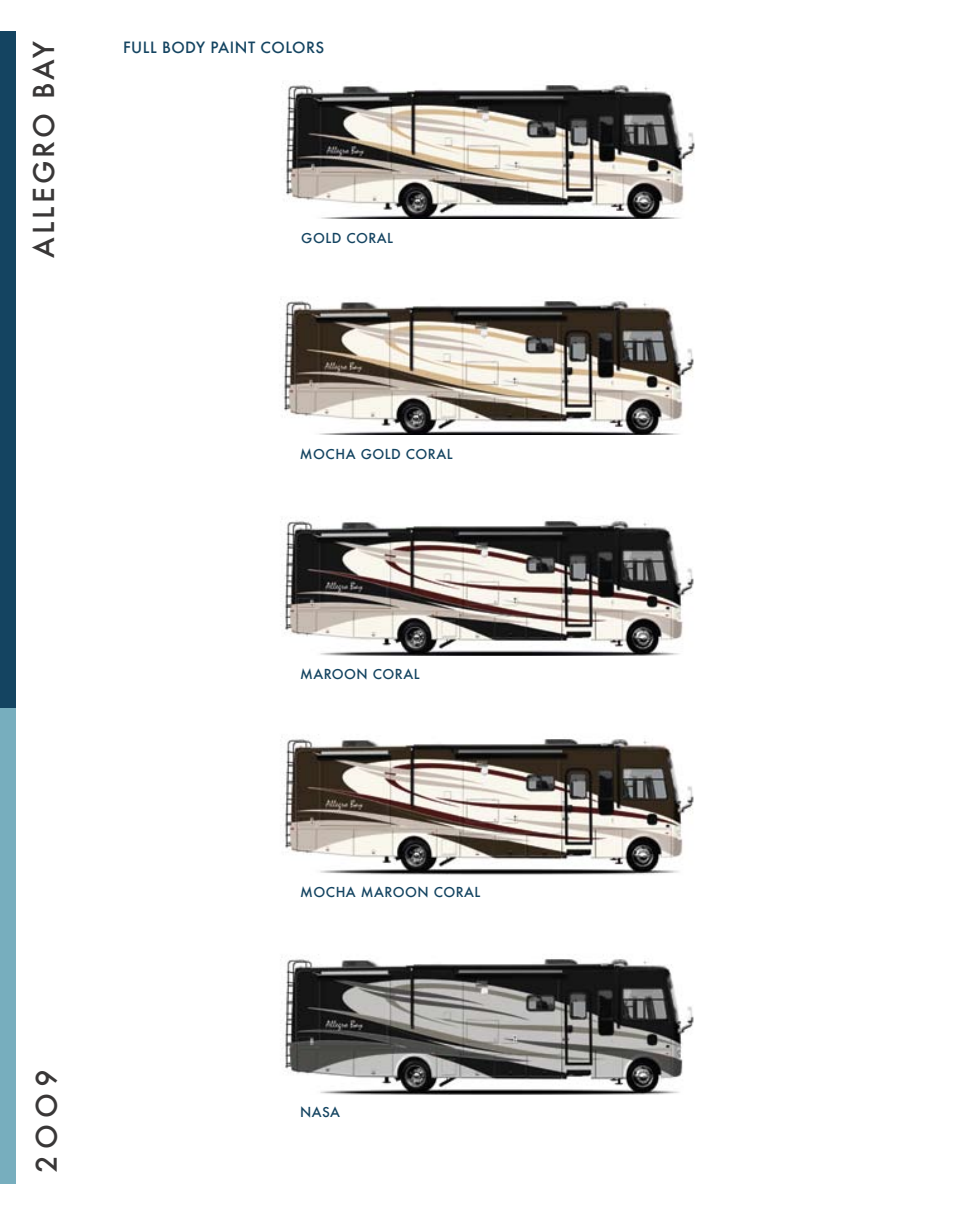
<style>
.page{position:relative;width:961px;height:1213px;background:#fff}
.page>*{position:absolute;margin:0;border:0;box-sizing:border-box;transform-origin:0 0}
.t1{font:500 31.5px "Futura T";letter-spacing:.1em;color:#393737}
.t2{font:500 16.97px "Futura T";letter-spacing:.03em;color:#144461}
.t3{font:500 15.05px "Futura T";letter-spacing:.03em;color:#144461}
</style>
<div class="page">
<img style="left:282px;top:80px;width:413px;height:139px">
<img style="left:284px;top:516px;width:410px;height:139px">
<img style="left:284px;top:954px;width:410px;height:141px">
<img style="left:280px;top:296px;width:414px;height:138px">
<img style="left:280px;top:734px;width:414px;height:141px">
<div style="left:0;top:32px;width:16px;height:677px;background:#144461"></div>
<div style="left:0;top:708px;width:16px;height:475px;background:#77aebe"></div>
<h1 class="t1" style="left:25px;top:258px;width:218px;rotate:-90deg">Allegro Bay</h1>
<p class="t2" style="left:123px;top:37px;width:203px">FULL BODY PAINT COLORS</p>
<p class="t3" style="left:301px;top:229px;width:92px">GOLD CORAL</p>
<p class="t3" style="left:300px;top:445px;width:153px">MOCHA GOLD CORAL</p>
<h1 class="t1" style="left:28px;top:1173px;width:106px;rotate:-90deg">2OO9</h1>
<p class="t3" style="left:300px;top:666px;width:120px">MAROON CORAL</p>
<p class="t3" style="left:300px;top:883px;width:180px">MOCHA MAROON CORAL</p>
<p class="t3" style="left:300px;top:1103px;width:42px">NASA</p>
</div>
